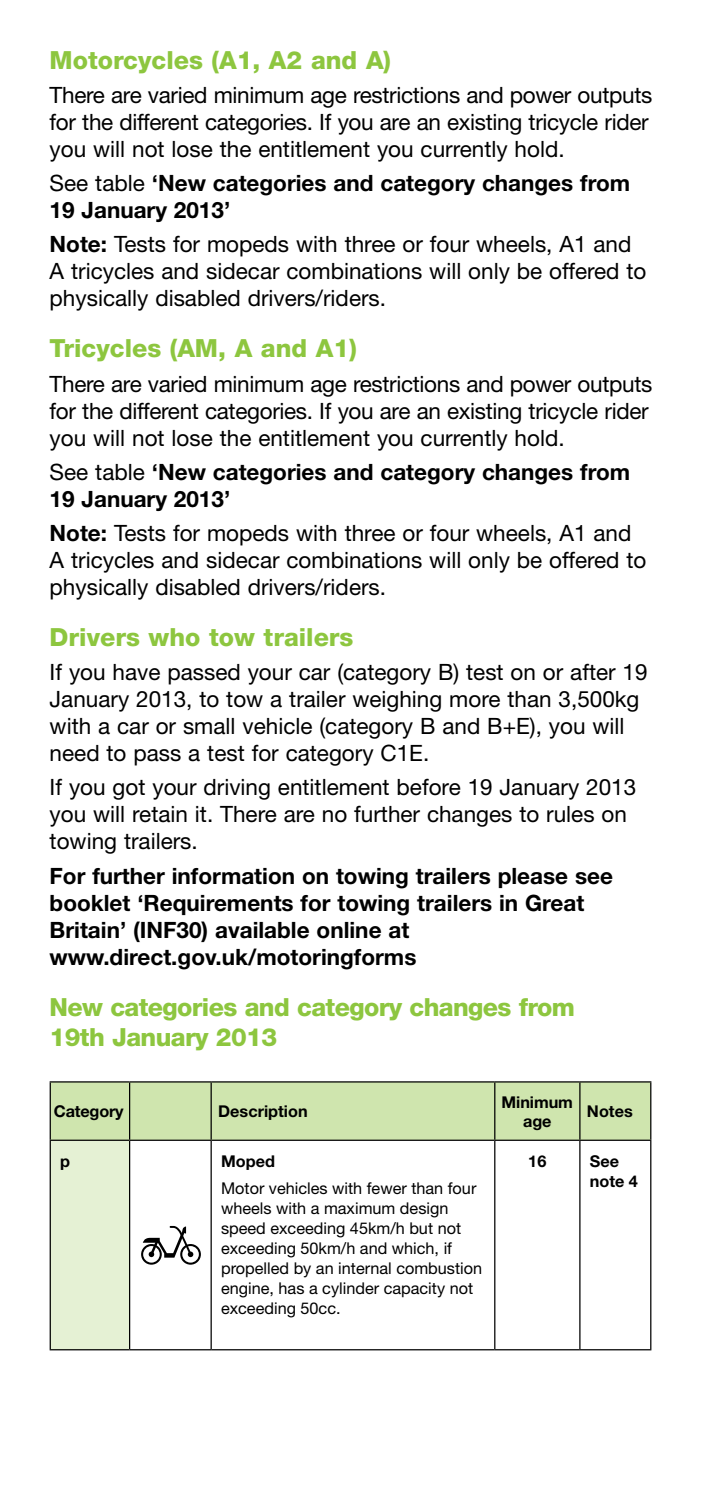
<style>
.page{position:relative;width:702px;height:1489px;background:#fff}
.page>*{position:absolute;margin:0;border:0;box-sizing:border-box;transform-origin:0 0}
.t1{font:800 25px "Helvetica Neue";color:#8dc63f}
.t2{font:800 25px/30px "Helvetica Neue";letter-spacing:-.02em;color:#8dc63f}
.t3{font:22.5px/27px "Helvetica Neue";color:#000}
.t4{font:700 22.5px/27px "Helvetica Neue";color:#000}
.t5{font:16.25px/20px "Helvetica Neue";color:#000}
.t6{font:700 16.25px/19.5px "Helvetica Neue";color:#000;text-align:center}
.s1{font-weight:400}
.s2{font-weight:700}
</style>
<div class="page">
<div style="left:51px;top:1082px;width:599px;height:57px;background:#cfe5ae"></div>
<div style="left:50px;top:1140px;width:80px;height:209px;background:#e5f1d4"></div>
<svg style="left:130px;top:1140px;width:520px;height:208px"></svg>
<hr style="left:50px;top:1081px;width:80px;height:1px;background:#000">
<hr style="left:50px;top:1082px;width:1px;height:57px;background:#000">
<hr style="left:130px;top:1081px;width:81px;height:1px;background:#000">
<hr style="left:129px;top:1082px;width:1px;height:57px;background:#000">
<hr style="left:211px;top:1081px;width:284px;height:1px;background:#000">
<hr style="left:210px;top:1082px;width:2px;height:57px;background:#000">
<hr style="left:495px;top:1081px;width:85px;height:1px;background:#000">
<hr style="left:494px;top:1082px;width:1px;height:57px;background:#000">
<hr style="left:580px;top:1081px;width:71px;height:1px;background:#000">
<hr style="left:579px;top:1082px;width:1px;height:57px;background:#000">
<hr style="left:650px;top:1082px;width:1px;height:57px;background:#000">
<hr style="left:50px;top:1139px;width:80px;height:1px;background:#000">
<hr style="left:50px;top:1140px;width:1px;height:208px;background:#000">
<hr style="left:130px;top:1139px;width:81px;height:1px;background:#000">
<hr style="left:129px;top:1140px;width:1px;height:208px;background:#000">
<hr style="left:211px;top:1139px;width:284px;height:1px;background:#000">
<hr style="left:210px;top:1140px;width:2px;height:208px;background:#000">
<hr style="left:495px;top:1139px;width:85px;height:1px;background:#000">
<hr style="left:494px;top:1140px;width:1px;height:208px;background:#000">
<hr style="left:580px;top:1139px;width:71px;height:1px;background:#000">
<hr style="left:579px;top:1140px;width:1px;height:208px;background:#000">
<hr style="left:650px;top:1140px;width:1px;height:208px;background:#000">
<hr style="left:50px;top:1348px;width:80px;height:2px;background:#000">
<hr style="left:130px;top:1348px;width:81px;height:2px;background:#000">
<hr style="left:211px;top:1348px;width:284px;height:2px;background:#000">
<hr style="left:495px;top:1348px;width:85px;height:2px;background:#000">
<hr style="left:580px;top:1348px;width:71px;height:2px;background:#000">
<svg style="left:141px;top:1225px;width:60px;height:39px"></svg>
<p class="t1" style="left:50px;top:45px;width:343px">Motorcycles (A1, A2 and A)</p>
<p class="t3" style="left:50px;top:81px;width:604px">There are varied minimum age restrictions and power outputs for the different categories. If you are an existing tricycle rider you will not lose the entitlement you currently hold.</p>
<p class="t4" style="left:50px;top:169px;width:582px"><span class="s1">See table</span> ‘New categories and category changes from<br>19 January 2013’</p>
<p class="t3" style="left:50px;top:230px;width:598px"><span class="s2">Note:</span> Tests for mopeds with three or four wheels, A1 and<br>A tricycles and sidecar combinations will only be offered to physically disabled drivers/riders.</p>
<p class="t1" style="left:50px;top:334px;width:308px">Tricycles (AM, A and A1)</p>
<p class="t3" style="left:50px;top:370px;width:604px">There are varied minimum age restrictions and power outputs for the different categories. If you are an existing tricycle rider you will not lose the entitlement you currently hold.</p>
<p class="t4" style="left:50px;top:457px;width:582px"><span class="s1">See table</span> ‘New categories and category changes from<br>19 January 2013’</p>
<p class="t3" style="left:50px;top:519px;width:598px"><span class="s2">Note:</span> Tests for mopeds with three or four wheels, A1 and<br>A tricycles and sidecar combinations will only be offered to physically disabled drivers/riders.</p>
<p class="t1" style="left:50px;top:622px;width:305px">Drivers who tow trailers</p>
<p class="t3" style="left:50px;top:658px;width:599px">If you have passed your car (category B) test on or after 19<br>January 2013, to tow a trailer weighing more than 3,500kg with a car or small vehicle (category B and B+E), you will need to pass a test for category C1E.</p>
<p class="t3" style="left:50px;top:773px;width:588px">If you got your driving entitlement before 19 January 2013 you will retain it. There are no further changes to rules on towing trailers.</p>
<p class="t4" style="left:50px;top:861px;width:565px">For further information on towing trailers please see booklet ‘Requirements for towing trailers in Great Britain’ (INF30) available online at www.direct.gov.uk/motoringforms</p>
<p class="t2" style="left:50px;top:991px;width:527px">New categories and category changes from<br>19th January 2013</p>
<p class="t6" style="left:54px;top:1101px;width:71px">Category</p>
<p class="t6" style="left:218px;top:1101px;width:91px">Description</p>
<p class="t6" style="left:501px;top:1091px;width:73px">Minimum age</p>
<p class="t6" style="left:587px;top:1101px;width:47px">Notes</p>
<p class="t6" style="left:60px;top:1151px;width:11px">p</p>
<p class="t6" style="left:221px;top:1151px;width:55px">Moped</p>
<p class="t5" style="left:221px;top:1178px;width:262px">Motor vehicles with fewer than four wheels with a maximum design speed exceeding 45km/h but not exceeding 50km/h and which, if propelled by an internal combustion engine, has a cylinder capacity not exceeding 50cc.</p>
<p class="t6" style="left:528px;top:1151px;width:20px">16</p>
<p class="t6" style="left:589px;top:1151px;width:50px;text-align:left">See note 4</p>
</div>
